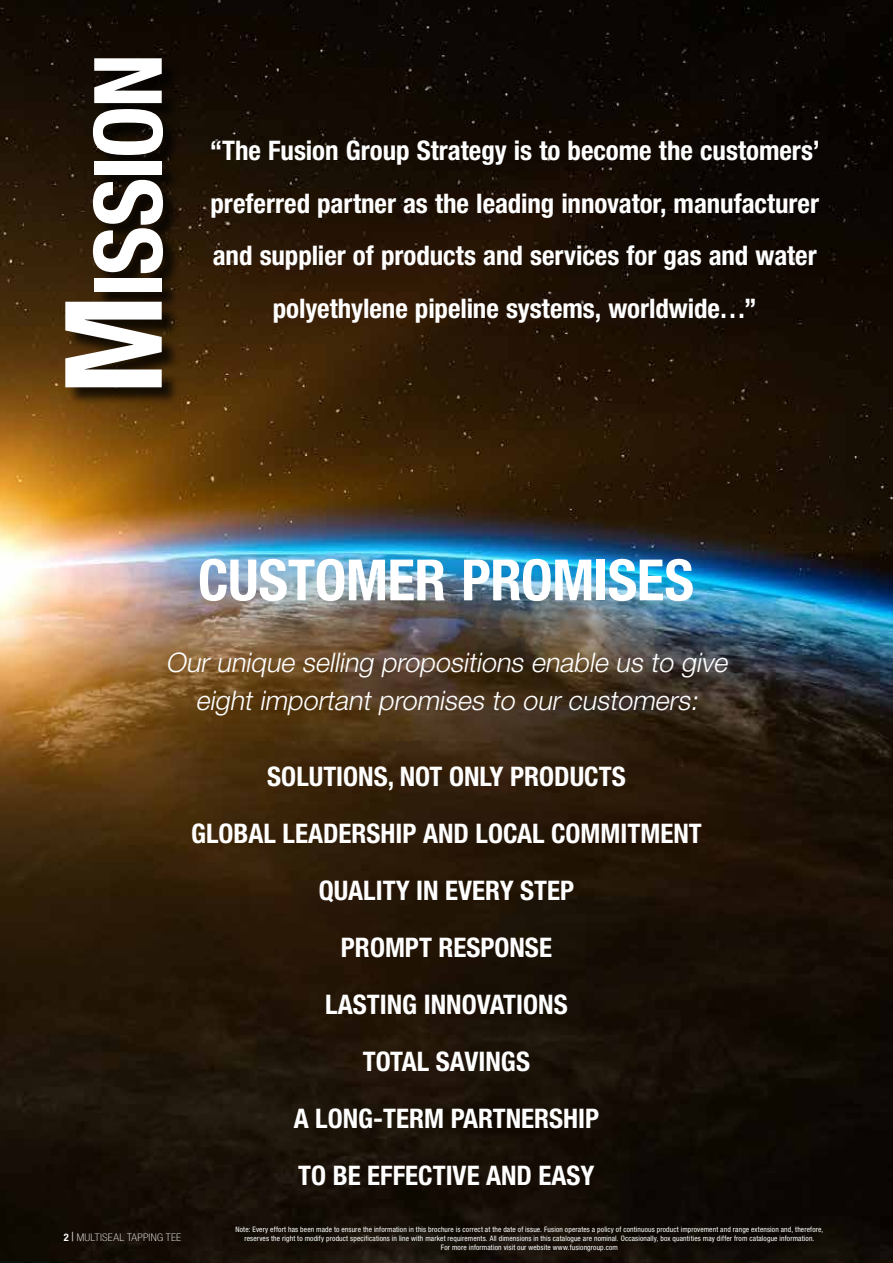
<style>
.page{position:relative;width:893px;height:1263px;background:#fff}
.page>*{position:absolute;margin:0;border:0;box-sizing:border-box;transform-origin:0 0}
.t1{font:700 condensed 94.5px "Helvetica Neue LT Pro";letter-spacing:-.025em;color:#fff}
.t2{font:700 condensed 57px "Helvetica Neue LT Pro";letter-spacing:-.01em;color:#fff}
.t3{font:700 condensed 27px/57px "Helvetica Neue LT Pro";color:#fff;text-align:center}
.t4{font:italic 300 27px/37.5px "Helvetica Neue LT Pro";color:#fff;text-align:center}
.t5{font:100 condensed 10.5px "Helvetica Neue LT Pro";letter-spacing:.02em;color:#fff;scale:1.1 1}
.t6{font:condensed 7.5px/9px "Helvetica Neue LT Pro";letter-spacing:.02em;color:#fff;text-align:center}
.s1{font-size:135px}
.s2{font-weight:700}
.s3{font-family:"Times New Roman";font-weight:700;font-stretch:normal}
</style>
<div class="page">
<img style="left:0;top:0;width:893px;height:1263px">
<div style="left:67px;top:60px;width:114px;height:345px;background:#000;opacity:.75"></div>
<h1 class="t1" style="left:71px;top:394px;width:342px;rotate:-90deg"><span class="s1">M</span>ission</h1>
<h3 class="t3" style="left:210px;top:124px;width:611px;line-height:52.5px">“The Fusion Group Strategy is to become the customers’ preferred partner as the leading innovator, manufacturer and supplier of products and services for gas and water polyethylene pipeline systems, worldwide…”</h3>
<h2 class="t2" style="left:198px;top:545px;width:498px">CUSTOMER PROMISES</h2>
<h3 class="t4" style="left:166px;top:643px;width:569px">Our unique selling propositions enable us to give eight important promises to our customers:</h3>
<h3 class="t3" style="left:191px;top:748px;width:512px">SOLUTIONS, NOT ONLY PRODUCTS<br>GLOBAL LEADERSHIP AND LOCAL COMMITMENT<br>QUALITY IN EVERY STEP<br>PROMPT RESPONSE<br>LASTING INNOVATIONS<br>TOTAL SAVINGS<br>A LONG-TERM PARTNERSHIP<br>TO BE EFFECTIVE AND EASY</h3>
<h3 class="t5" style="left:64px;top:1231px;width:108px"><span class="s2">2</span> <span class="s3">|</span> MULTISEAL TAPPING TEE</h3>
<p class="t6" style="left:235px;top:1225px;width:589px">Note: Every effort has been made to ensure the information in this brochure is correct at the date of issue. Fusion operates a policy of continuous product improvement and range extension and, therefore, reserves the right to modify product specifications in line with market requirements. All dimensions in this catalogue are nominal. Occasionally, box quantities may differ from catalogue information.<br>For more information visit our website www.fusiongroup.com</p>
</div>
